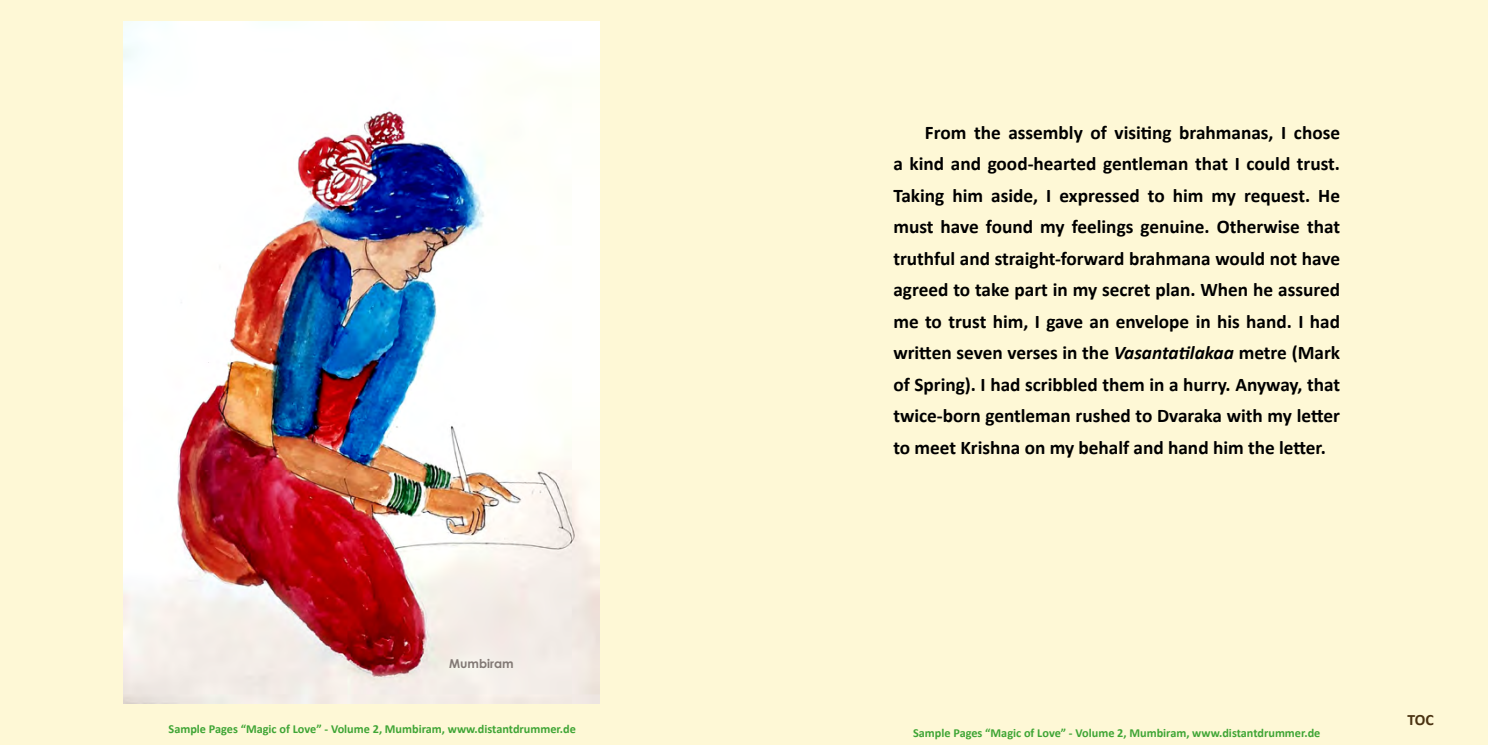
<style>
.page{position:relative;width:1489px;height:745px;background:#fff}
.page>*{position:absolute;margin:0;border:0;box-sizing:border-box;transform-origin:0 0}
.t1{font:700 19.25px/31.5px "Calibri";color:#000;text-align:justify}
.t2{font:700 15.75px "Calibri";color:#4a3211}
.t3{font:700 12.25px "Calibri";color:#3fa535}
.t4{font:700 12.25px "Century Gothic Pro";color:#827975}
.s1{font-style:italic}
</style>
<div class="page">
<img style="left:123px;top:21px;width:476px;height:681px">
<p class="t1" style="left:893px;top:116px;width:448px;text-indent:31px">From the assembly of visiting brahmanas, I chose a kind and good-hearted gentleman that I could trust.<br>Taking him aside, I expressed to him my request. He must have found my feelings genuine. Otherwise that truthful and straight-forward brahmana would not have agreed to take part in my secret plan. When he assured me to trust him, I gave an envelope in his hand. I had written seven verses in the <span class="s1">Vasantatilakaa</span> metre (Mark of Spring). I had scribbled them in a hurry. Anyway, that twice-born gentleman rushed to Dvaraka with my letter to meet Krishna on my behalf and hand him the letter.</p>
<p class="t4" style="left:449px;top:655px;width:66px">Mumbiram</p>
<p class="t3" style="left:168px;top:719px;width:409px">Sample Pages “Magic of Love” - Volume 2, Mumbiram, www.distantdrummer.de</p>
<p class="t3" style="left:913px;top:723px;width:409px">Sample Pages “Magic of Love” - Volume 2, Mumbiram, www.distantdrummer.de</p>
<p class="t2" style="left:1407px;top:708px;width:28px">TOC</p>
</div>
